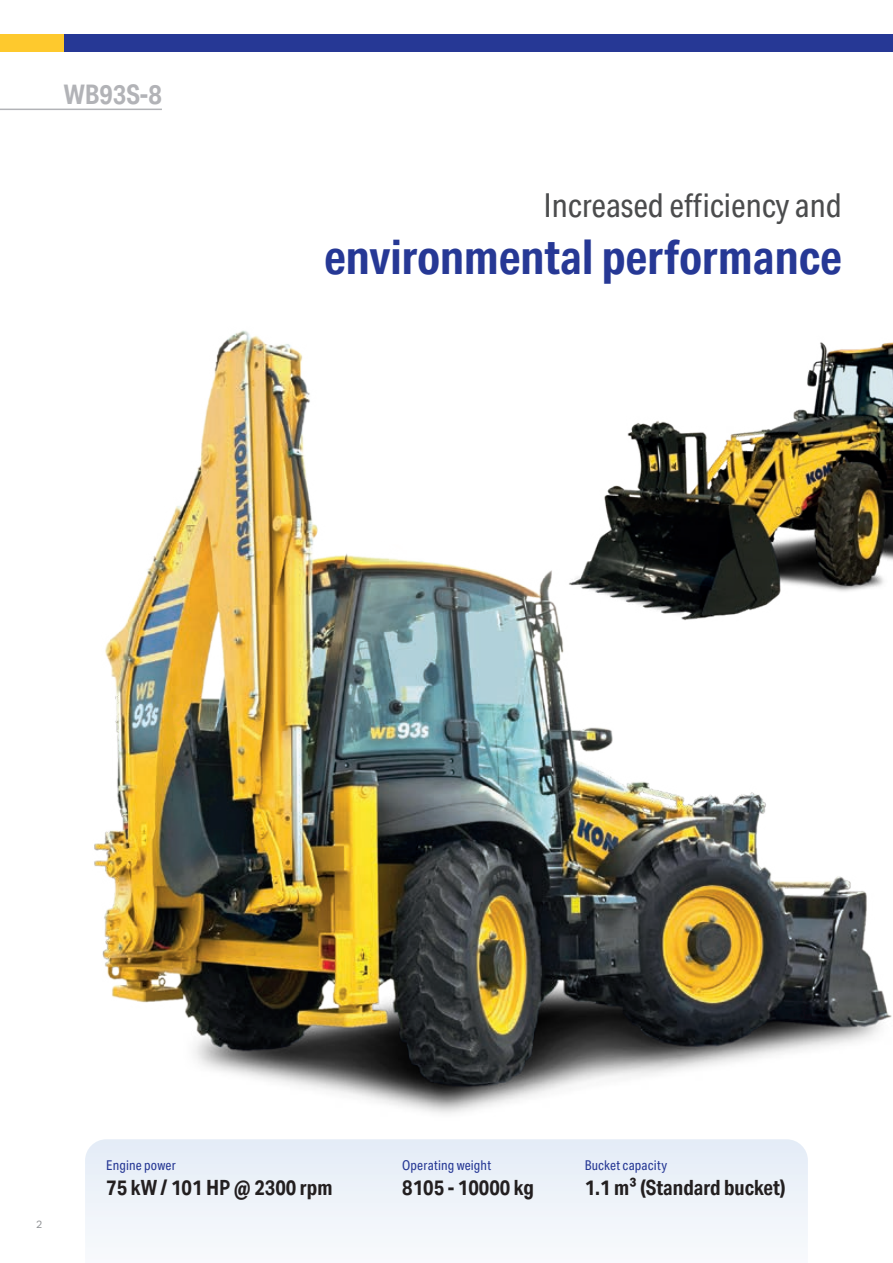
<style>
.page{position:relative;width:893px;height:1263px;background:#fff}
.page>*{position:absolute;margin:0;border:0;box-sizing:border-box;transform-origin:0 0}
.t1{font:700 48px "Aktiv Grotesk Cd";color:#263895}
.t2{font:33px "Aktiv Grotesk Cd";color:#4b4c4d}
.t3{font:700 27px "Aktiv Grotesk Cd";color:#b2b3b7}
.t4{font:700 21px "Aktiv Grotesk Cd";color:#231f20}
.t5{font:13.5px "Aktiv Grotesk Cd";letter-spacing:.01em;color:#263895}
.t6{font:10.5px "Aktiv Grotesk";color:#939598}
</style>
<div class="page">
<div style="left:85px;top:1139px;width:723px;height:104px;background:#edf3f9"></div>
<img style="left:94px;top:330px;width:798px;height:784px">
<img style="left:555px;top:330px;width:338px;height:301px">
<hr style="left:0;top:109px;width:162px;height:1px;background:#b2b3b7">
<div style="left:0;top:34px;width:143px;height:17px;background:#fec92d"></div>
<div style="left:64px;top:34px;width:829px;height:17px;background:#263895"></div>
<p class="t3" style="left:64px;top:79px;width:100px">WB93S-8</p>
<h2 class="t2" style="left:544px;top:186px;width:300px">Increased efficiency and</h2>
<h1 class="t1" style="left:324px;top:229px;width:519px">environmental performance</h1>
<p class="t6" style="left:36px;top:1218px;width:8px">2</p>
<p class="t5" style="left:106px;top:1157px;width:71px">Engine power</p>
<p class="t4" style="left:106px;top:1176px;width:228px">75 kW / 101 HP @ 2300 rpm</p>
<p class="t5" style="left:402px;top:1157px;width:91px">Operating weight</p>
<p class="t4" style="left:402px;top:1176px;width:133px">8105 - 10000 kg</p>
<p class="t5" style="left:585px;top:1157px;width:84px">Bucket capacity</p>
<p class="t4" style="left:585px;top:1176px;width:203px">1.1 m³ (Standard bucket)</p>
</div>
